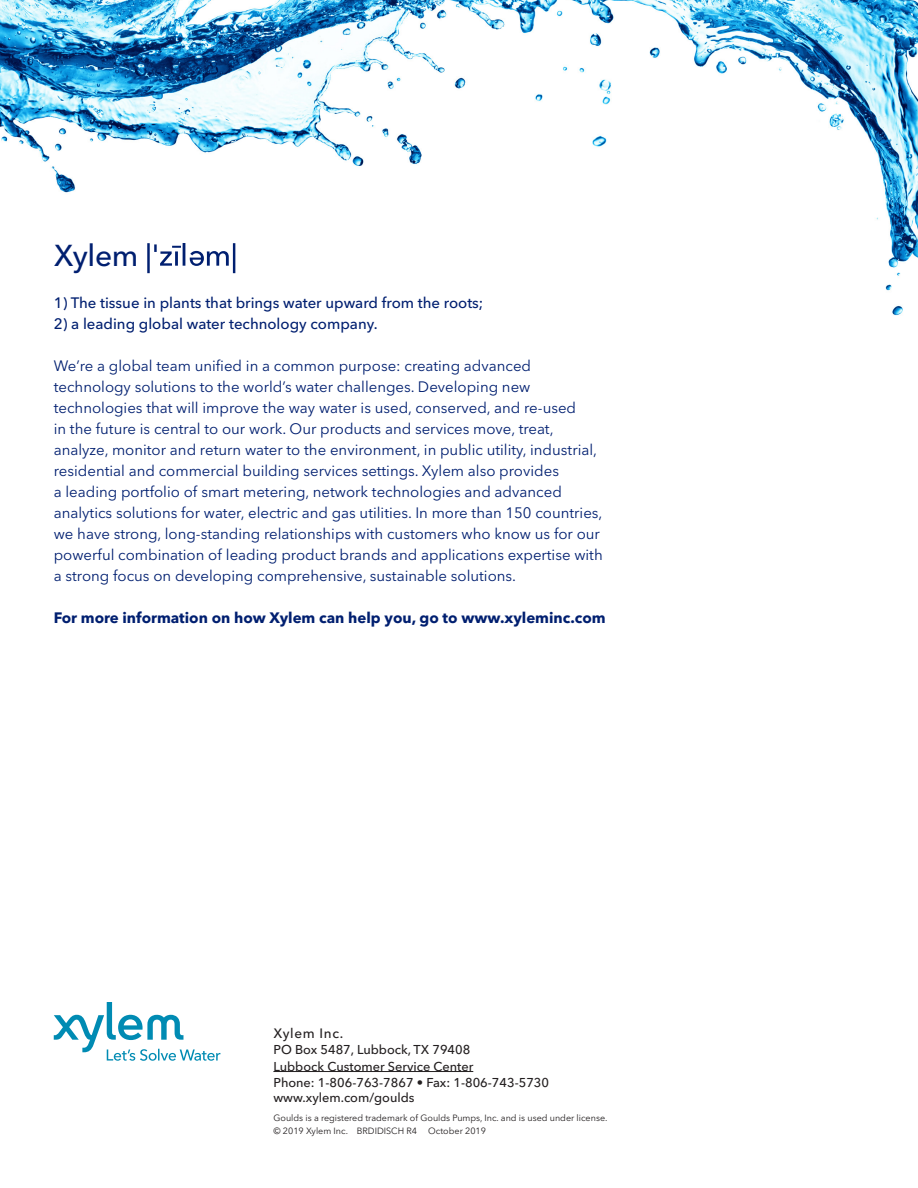
<style>
.page{position:relative;width:918px;height:1188px;background:#fff}
.page>*{position:absolute;margin:0;border:0;box-sizing:border-box;transform-origin:0 0}
.t1{font:500 30px "Avenir Next LT Pro";letter-spacing:-.01em;color:#001f70}
.Body{font:15px/21px "Avenir Next LT Pro";color:#001f70}
.Body-2{font:500 15px "Avenir Next LT Pro";color:#001f70}
.Body-3{font:700 15px "Avenir Next LT Pro";color:#001f70}
.t2{font:500 13.5px "Avenir Next LT Pro";letter-spacing:.05em;color:#231f20}
.t3{font:500 12.75px/16.5px "Avenir Next LT Pro";color:#231f20}
.t4{font:9px "Avenir Next LT Pro";color:#231f20}
</style>
<div class="page">
<img style="left:0;top:0;width:918px;height:316px">
<svg style="left:54px;top:1002px;width:166px;height:59px"></svg>
<hr style="left:273px;top:1071px;width:200px;height:1px;background:#231f20">
<svg style="left:147px;top:243px;width:88px;height:30px"></svg>
<p class="t1" style="left:54px;top:237px;width:86px">Xylem</p>
<p class="Body-2" style="left:54px;top:294px;width:431px">1) The tissue in plants that brings water upward from the roots;</p>
<p class="Body-2" style="left:54px;top:315px;width:325px">2) a leading global water technology company.</p>
<p class="Body" style="left:54px;top:356px;width:551px">We’re a global team unified in a common purpose: creating advanced technology solutions to the world’s water challenges. Developing new technologies that will improve the way water is used, conserved, and re-used<br>in the future is central to our work. Our products and services move, treat, analyze, monitor and return water to the environment, in public utility, industrial, residential and commercial building services settings. Xylem also provides<br>a leading portfolio of smart metering, network technologies and advanced analytics solutions for water, electric and gas utilities. In more than 150 countries, we have strong, long-standing relationships with customers who know us for our powerful combination of leading product brands and applications expertise with a strong focus on developing comprehensive, sustainable solutions.</p>
<p class="Body-3" style="left:54px;top:609px;width:554px">For more information on how Xylem can help you, go to www.xyleminc.com</p>
<p class="t2" style="left:273px;top:1025px;width:71px">Xylem Inc.</p>
<p class="t3" style="left:273px;top:1041px;width:277px">PO Box 5487, Lubbock, TX 79408<br>Lubbock Customer Service Center<br>Phone: 1-806-763-7867 • Fax: 1-806-743-5730</p>
<p class="t3" style="left:273px;top:1089px;width:143px">www.xylem.com/goulds</p>
<p class="t4" style="left:274px;top:1112px;width:335px">Goulds is a registered trademark of Goulds Pumps, Inc. and is used under license.</p>
<p class="t4" style="left:274px;top:1126px;width:145px">© 2019 Xylem Inc. BRDIDISCH R4</p>
<p class="t4" style="left:428px;top:1126px;width:59px">October 2019</p>
</div>
